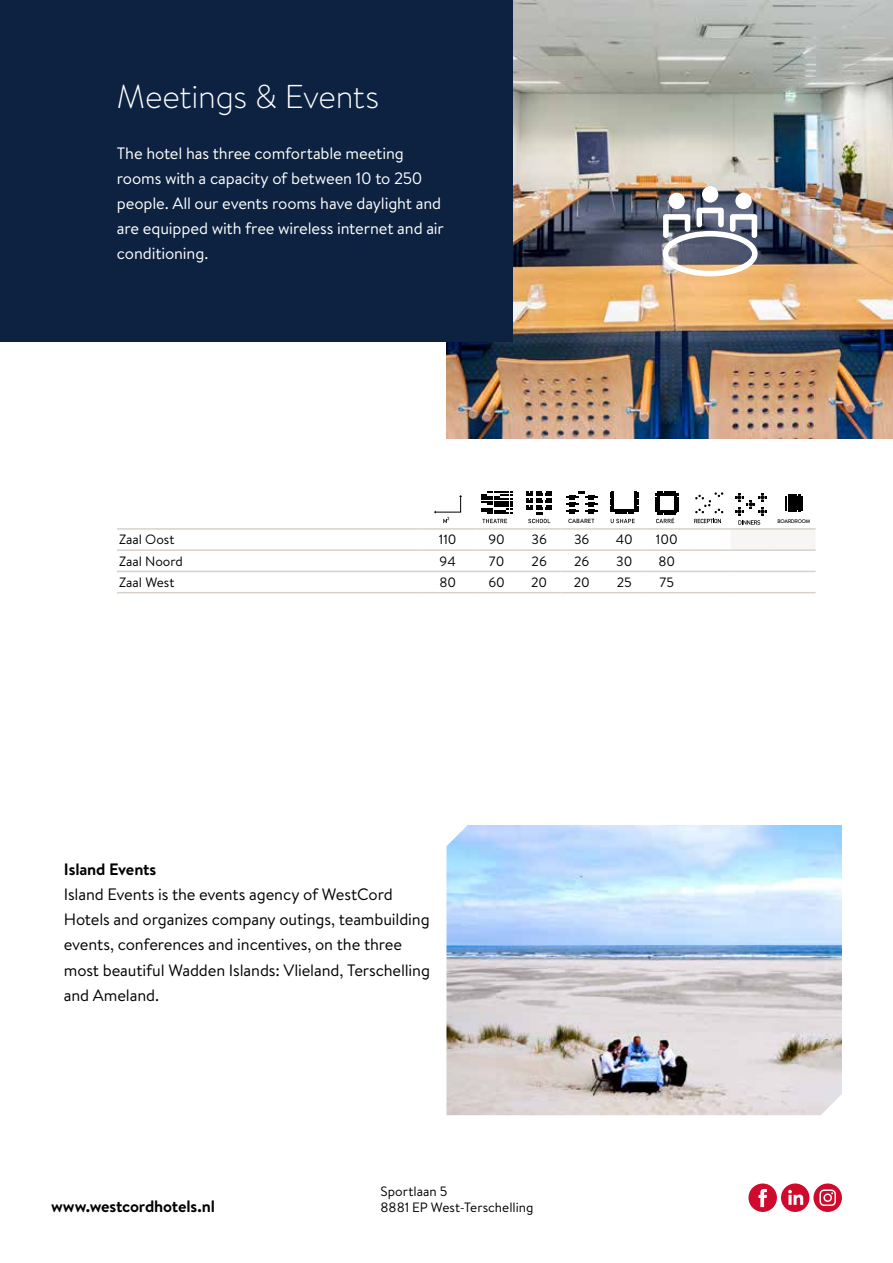
<style>
.page{position:relative;width:893px;height:1263px;background:#fff}
.page>*{position:absolute;margin:0;border:0;box-sizing:border-box;transform-origin:0 0}
.t1{font:300 33px "Brandon Text";letter-spacing:-.01em;color:#fff}
.t2{font:16.5px/25.2px "Brandon Text";letter-spacing:-.01em;color:#000}
.t3{font:16.5px/25.2px "Brandon Text";letter-spacing:-.01em;color:#fff}
.t4{font:700 16.5px "Brandon Text";letter-spacing:-.01em;color:#000}
.t5{font:13.5px "Brandon Text";color:#000}
.t6{font:500 6px "Brandon Text";color:#000}
.t7{font:500 5.25px "Brandon Text";letter-spacing:-.04em;color:#000}
</style>
<div class="page">
<img style="left:446px;top:0;width:447px;height:438px">
<div style="left:0;top:0;width:512px;height:341px;background:#0d2240"></div>
<div style="left:702px;top:186px;width:16px;height:17px;background:#fff;border-radius:50%"></div>
<div style="left:668px;top:193px;width:17px;height:16px;background:#fff;border-radius:50%"></div>
<div style="left:735px;top:193px;width:17px;height:16px;background:#fff;border-radius:50%"></div>
<svg style="left:663px;top:208px;width:95px;height:68px"></svg>
<hr style="left:730px;top:549px;width:43px;height:2px;background:#d8d1ca">
<hr style="left:773px;top:549px;width:43px;height:2px;background:#d8d1ca">
<hr style="left:730px;top:571px;width:43px;height:1px;background:#d8d1ca">
<hr style="left:773px;top:571px;width:43px;height:1px;background:#d8d1ca">
<hr style="left:730px;top:592px;width:43px;height:1px;background:#d8d1ca">
<hr style="left:773px;top:592px;width:43px;height:1px;background:#d8d1ca">
<hr style="left:117px;top:528px;width:303px;height:2px;background:#d8d1ca">
<hr style="left:420px;top:528px;width:55px;height:2px;background:#d8d1ca">
<hr style="left:475px;top:528px;width:43px;height:2px;background:#d8d1ca">
<hr style="left:518px;top:528px;width:42px;height:2px;background:#d8d1ca">
<hr style="left:560px;top:528px;width:43px;height:2px;background:#d8d1ca">
<hr style="left:603px;top:528px;width:42px;height:2px;background:#d8d1ca">
<hr style="left:645px;top:528px;width:43px;height:2px;background:#d8d1ca">
<hr style="left:688px;top:528px;width:42px;height:2px;background:#d8d1ca">
<hr style="left:117px;top:549px;width:303px;height:2px;background:#d8d1ca">
<hr style="left:420px;top:549px;width:55px;height:2px;background:#d8d1ca">
<hr style="left:475px;top:549px;width:43px;height:2px;background:#d8d1ca">
<hr style="left:518px;top:549px;width:42px;height:2px;background:#d8d1ca">
<hr style="left:560px;top:549px;width:43px;height:2px;background:#d8d1ca">
<hr style="left:603px;top:549px;width:42px;height:2px;background:#d8d1ca">
<hr style="left:645px;top:549px;width:43px;height:2px;background:#d8d1ca">
<hr style="left:688px;top:549px;width:42px;height:2px;background:#d8d1ca">
<hr style="left:117px;top:571px;width:303px;height:1px;background:#d8d1ca">
<hr style="left:420px;top:571px;width:55px;height:1px;background:#d8d1ca">
<hr style="left:475px;top:571px;width:43px;height:1px;background:#d8d1ca">
<hr style="left:518px;top:571px;width:42px;height:1px;background:#d8d1ca">
<hr style="left:560px;top:571px;width:43px;height:1px;background:#d8d1ca">
<hr style="left:603px;top:571px;width:42px;height:1px;background:#d8d1ca">
<hr style="left:645px;top:571px;width:43px;height:1px;background:#d8d1ca">
<hr style="left:688px;top:571px;width:42px;height:1px;background:#d8d1ca">
<hr style="left:117px;top:592px;width:303px;height:1px;background:#d8d1ca">
<hr style="left:420px;top:592px;width:55px;height:1px;background:#d8d1ca">
<hr style="left:475px;top:592px;width:43px;height:1px;background:#d8d1ca">
<hr style="left:518px;top:592px;width:42px;height:1px;background:#d8d1ca">
<hr style="left:560px;top:592px;width:43px;height:1px;background:#d8d1ca">
<hr style="left:603px;top:592px;width:42px;height:1px;background:#d8d1ca">
<hr style="left:645px;top:592px;width:43px;height:1px;background:#d8d1ca">
<hr style="left:688px;top:592px;width:42px;height:1px;background:#d8d1ca">
<svg style="left:434px;top:495px;width:28px;height:28px"></svg>
<svg style="left:483px;top:491px;width:30px;height:33px"></svg>
<svg style="left:481px;top:491px;width:31px;height:32px"></svg>
<svg style="left:526px;top:491px;width:26px;height:32px"></svg>
<svg style="left:566px;top:491px;width:31px;height:23px"></svg>
<svg style="left:610px;top:491px;width:29px;height:32px"></svg>
<svg style="left:655px;top:491px;width:24px;height:32px"></svg>
<svg style="left:694px;top:519px;width:27px;height:4px"></svg>
<svg style="left:695px;top:492px;width:28px;height:21px"></svg>
<svg style="left:730px;top:493px;width:86px;height:57px"></svg>
<div style="left:788px;top:496px;width:13px;height:14px;background:#000"></div>
<img style="left:446px;top:825px;width:396px;height:290px">
<svg style="left:748px;top:1183px;width:94px;height:29px"></svg>
<h1 class="t1" style="left:117px;top:74px;width:264px">Meetings &amp; Events</h1>
<p class="t3" style="left:117px;top:140px;width:329px">The hotel has three comfortable meeting rooms with a capacity of between 10 to 250 people. All our events rooms have daylight and are equipped with free wireless internet and air conditioning.</p>
<p class="t6" style="left:568px;top:517px;width:28px">CABARET</p>
<p class="t7" style="left:777px;top:518px;width:35px">BOARDROOM</p>
<p class="t5" style="left:119px;top:530px;width:57px">Zaal Oost</p>
<p class="t5" style="left:439px;top:530px;width:19px">110</p>
<p class="t5" style="left:488px;top:530px;width:18px">90</p>
<p class="t5" style="left:531px;top:530px;width:17px">36</p>
<p class="t5" style="left:574px;top:530px;width:17px">36</p>
<p class="t5" style="left:616px;top:530px;width:19px">40</p>
<p class="t5" style="left:656px;top:530px;width:23px">100</p>
<p class="t5" style="left:119px;top:552px;width:65px">Zaal Noord</p>
<p class="t5" style="left:440px;top:552px;width:18px">94</p>
<p class="t5" style="left:489px;top:552px;width:17px">70</p>
<p class="t5" style="left:532px;top:552px;width:17px">26</p>
<p class="t5" style="left:574px;top:552px;width:17px">26</p>
<p class="t5" style="left:616px;top:552px;width:18px">30</p>
<p class="t5" style="left:658px;top:552px;width:18px">80</p>
<p class="t5" style="left:119px;top:573px;width:57px">Zaal West</p>
<p class="t5" style="left:439px;top:573px;width:18px">80</p>
<p class="t5" style="left:488px;top:573px;width:18px">60</p>
<p class="t5" style="left:531px;top:573px;width:18px">20</p>
<p class="t5" style="left:574px;top:573px;width:18px">20</p>
<p class="t5" style="left:617px;top:573px;width:17px">25</p>
<p class="t5" style="left:660px;top:573px;width:16px">75</p>
<p class="t4" style="left:64px;top:857px;width:94px">Island Events</p>
<p class="t2" style="left:64px;top:881px;width:368px">Island Events is the events agency of WestCord Hotels and organizes company outings, teambuilding events, conferences and incentives, on the three most beautiful Wadden Islands: Vlieland, Terschelling and Ameland.</p>
<p class="t5" style="left:381px;top:1182px;width:68px">Sportlaan 5</p>
<p class="t4" style="left:51px;top:1195px;width:166px">www.westcordhotels.nl</p>
<p class="t5" style="left:381px;top:1198px;width:154px">8881 EP West-Terschelling</p>
</div>
